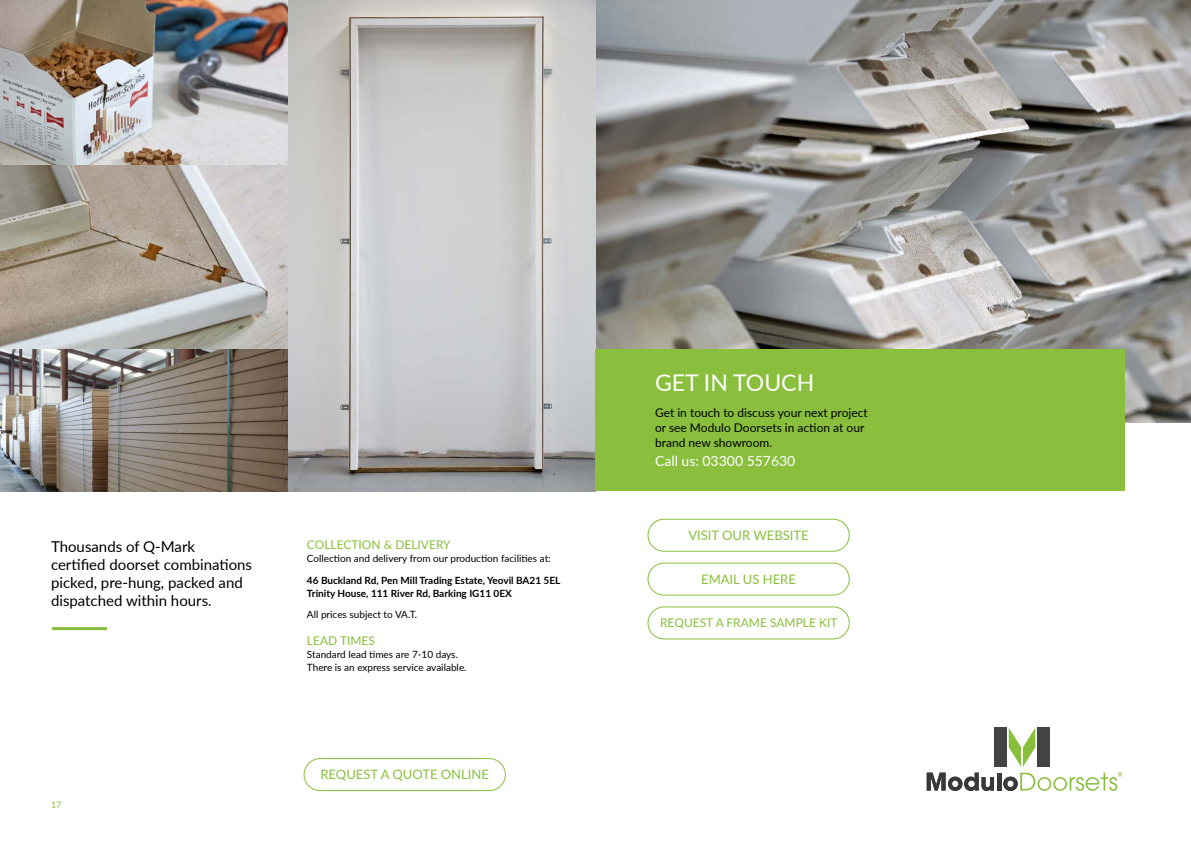
<style>
.page{position:relative;width:1191px;height:842px;background:#fff}
.page>*{position:absolute;margin:0;border:0;box-sizing:border-box;transform-origin:0 0}
.t1{font:23px "Lato";color:#fff}
.t2{font:15px/18px "Lato";color:#000}
.t3{font:14px "Lato";color:#fff}
.t4{font:13px "Lato";color:#89bf3d}
.t5{font:12px/15px "Lato";color:#000}
.t6{font:12px "Lato";color:#89bf3d}
.t7{font:10px/13px "Lato";color:#000}
.t8{font:700 10px/13px "Lato";color:#000}
.t9{font:9px "Lato";color:#89bf3d}
</style>
<div class="page">
<hr style="left:52px;top:627px;width:55px;height:3px;background:#89bf3d">
<div style="left:994px;top:727px;width:13px;height:40px;background:#444344"></div>
<svg style="left:926px;top:772px;width:68px;height:19px"></svg>
<hr style="left:997px;top:772px;width:4px;height:18px;background:#393939">
<svg style="left:1003px;top:727px;width:119px;height:64px"></svg>
<img style="left:596px;top:0;width:595px;height:422px">
<img style="left:287px;top:0;width:309px;height:491px">
<img style="left:0;top:0;width:287px;height:165px">
<img style="left:0;top:165px;width:287px;height:184px">
<div style="left:595px;top:349px;width:530px;height:142px;background:#89bf3d"></div>
<img style="left:0;top:349px;width:287px;height:142px">
<div style="left:304px;top:758px;width:202px;height:33px;border:1px solid #89bf3d;border-radius:16px"></div>
<div style="left:647px;top:563px;width:202px;height:32px;border:1px solid #89bf3d;border-radius:16px"></div>
<div style="left:647px;top:606px;width:202px;height:33px;border:1px solid #89bf3d;border-radius:16px"></div>
<div style="left:647px;top:519px;width:202px;height:33px;border:1px solid #89bf3d;border-radius:16px"></div>
<h2 class="t2" style="left:51px;top:537px;width:203px">Thousands of Q-Mark certified doorset combinations picked, pre-hung, packed and dispatched within hours.</h2>
<p class="t9" style="left:51px;top:798px;width:12px">17</p>
<p class="t6" style="left:307px;top:536px;width:145px">COLLECTION &amp; DELIVERY</p>
<p class="t7" style="left:307px;top:552px;width:245px">Collection and delivery from our production facilities at:</p>
<p class="t8" style="left:307px;top:573px;width:255px">46 Buckland Rd, Pen Mill Trading Estate, Yeovil BA21 5EL<br>Trinity House, 111 River Rd, Barking IG11 0EX</p>
<p class="t7" style="left:307px;top:608px;width:112px">All prices subject to VA.T.</p>
<p class="t6" style="left:307px;top:632px;width:70px">LEAD TIMES</p>
<p class="t7" style="left:307px;top:647px;width:161px">Standard lead times are 7-10 days.<br>There is an express service available.</p>
<h3 class="t4" style="left:320px;top:765px;width:170px">REQUEST A QUOTE ONLINE</h3>
<h1 class="t1" style="left:655px;top:366px;width:161px">GET IN TOUCH</h1>
<p class="t5" style="left:655px;top:405px;width:214px">Get in touch to discuss your next project or see Modulo Doorsets in action at our brand new showroom.</p>
<h3 class="t3" style="left:655px;top:451px;width:142px">Call us: 03300 557630</h3>
<h3 class="t4" style="left:688px;top:526px;width:122px">VISIT OUR WEBSITE</h3>
<h3 class="t4" style="left:701px;top:570px;width:96px">EMAIL US HERE</h3>
<p class="t6" style="left:660px;top:614px;width:179px">REQUEST A FRAME SAMPLE KIT</p>
</div>
